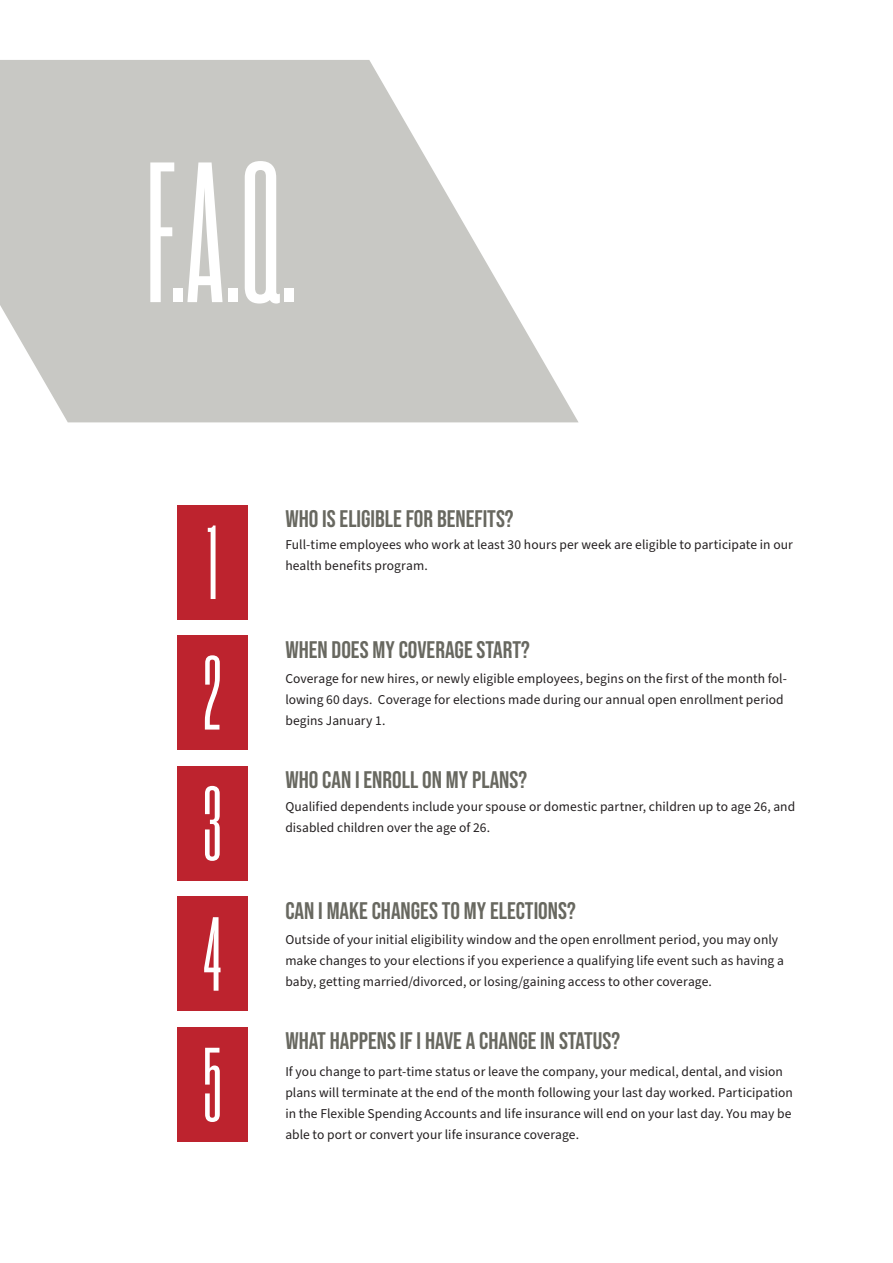
<style>
.page{position:relative;width:893px;height:1263px;background:#fff}
.page>*{position:absolute;margin:0;border:0;box-sizing:border-box;transform-origin:0 0}
.t1{font:600 199.5px "Rama Gothic C";color:#fff}
.t2{font:600 105px/130.5px "Rama Gothic C";color:#fff;text-align:justify}
.t3{font:24px "Bebas Neue";color:#686860}
.t4{font:13.5px/21px "Source Sans Pro";letter-spacing:.005em;color:#231f20}
</style>
<div class="page">
<svg style="left:0;top:60px;width:578px;height:362px;fill:#c8c8c4"></svg>
<div style="left:177px;top:505px;width:70px;height:115px;background:#bd232e"></div>
<div style="left:177px;top:635px;width:70px;height:115px;background:#bd232e"></div>
<div style="left:177px;top:766px;width:70px;height:115px;background:#bd232e"></div>
<div style="left:177px;top:896px;width:70px;height:115px;background:#bd232e"></div>
<div style="left:177px;top:1027px;width:70px;height:115px;background:#bd232e"></div>
<h1 class="t1" style="left:146px;top:144px;width:153px">F.A.Q.</h1>
<h2 class="t2" style="left:203px;top:500px;width:20px">1<br>2<br>3<br>4<br>5</h2>
<h3 class="t3" style="left:285px;top:505px;width:230px">WHO IS ELIGIBLE FOR BENEFITS?</h3>
<p class="t4" style="left:285px;top:535px;width:509px">Full-time employees who work at least 30 hours per week are eligible to participate in our health benefits program.</p>
<h3 class="t3" style="left:285px;top:636px;width:246px">WHEN DOES MY COVERAGE START?</h3>
<p class="t4" style="left:285px;top:668px;width:503px">Coverage for new hires, or newly eligible employees, begins on the first of the month fol&shy;lowing 60 days. Coverage for elections made during our annual open enrollment period begins January 1.</p>
<h3 class="t3" style="left:285px;top:766px;width:243px">WHO CAN I ENROLL ON MY PLANS?</h3>
<p class="t4" style="left:285px;top:796px;width:511px">Qualified dependents include your spouse or domestic partner, children up to age 26, and disabled children over the age of 26.</p>
<h3 class="t3" style="left:285px;top:897px;width:292px">CAN I MAKE CHANGES TO MY ELECTIONS?</h3>
<p class="t4" style="left:285px;top:929px;width:500px">Outside of your initial eligibility window and the open enrollment period, you may only make changes to your elections if you experience a qualifying life event such as having a baby, getting married/divorced, or losing/gaining access to other coverage.</p>
<h3 class="t3" style="left:285px;top:1027px;width:336px">WHAT HAPPENS IF I HAVE A CHANGE IN STATUS?</h3>
<p class="t4" style="left:285px;top:1061px;width:509px">If you change to part-time status or leave the company, your medical, dental, and vision plans will terminate at the end of the month following your last day worked. Participation in the Flexible Spending Accounts and life insurance will end on your last day. You may be able to port or convert your life insurance coverage.</p>
</div>
